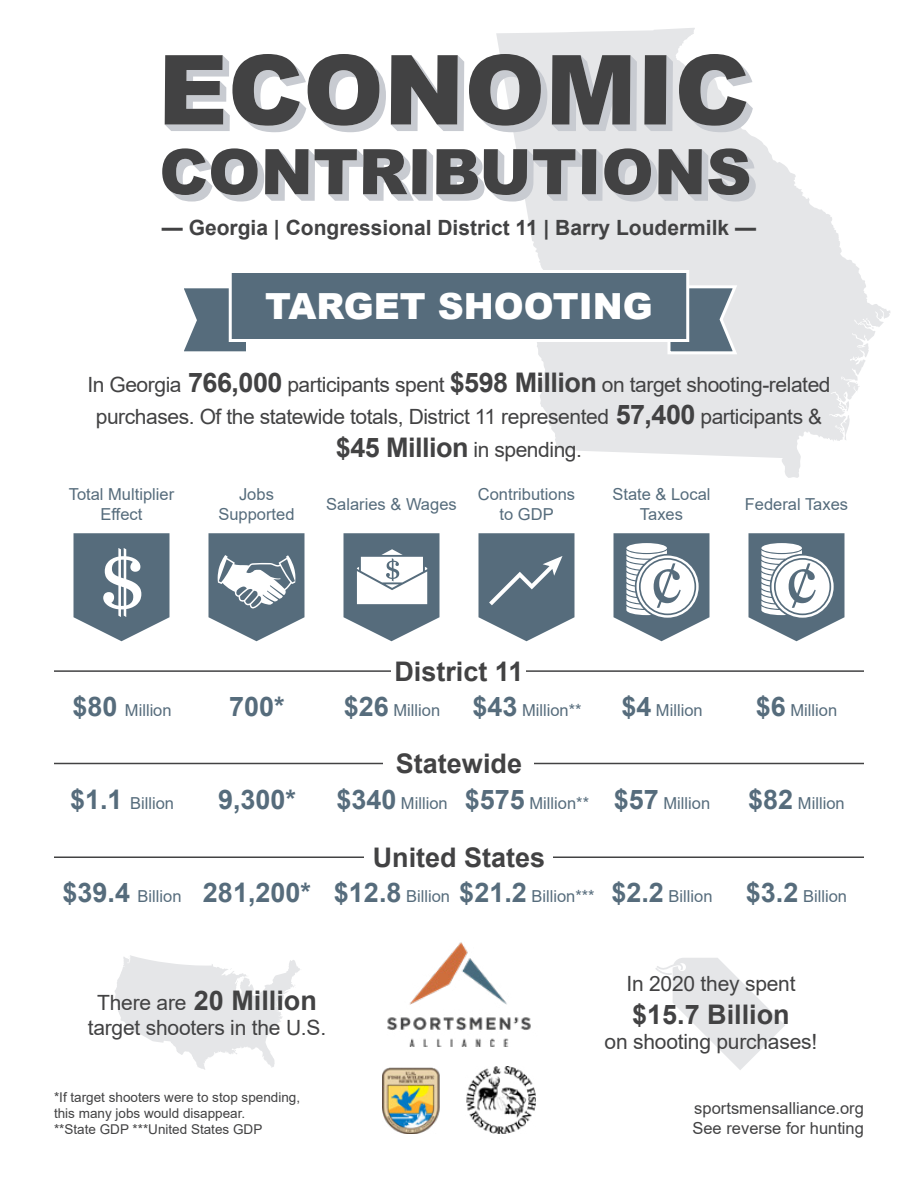
<style>
.page{position:relative;width:918px;height:1188px;background:#fff}
.page>*{position:absolute;margin:0;border:0;box-sizing:border-box;transform-origin:0 0}
.t1{font:900 36px "Arial";color:#fff}
.t2{font:700 27px "Arial";color:#424243}
.t3{font:700 27px "Arial";color:#566c7c}
.t4{font:21px/32.4px "Arial";letter-spacing:-.02em;color:#424243;text-align:center}
.t5{font:700 21px "Arial";color:#424243}
.t6{font:16.5px/19.8px "Arial";color:#566c7c;text-align:center}
.t7{font:16.5px/19.8px "Arial";color:#424243}
.t8{font:13.5px/16.2px "Arial";color:#424243}
.s1{font-weight:700;font-size:27px}
.s2{font-weight:400;font-size:21px}
</style>
<div class="page">
<svg style="left:496px;top:28px;width:395px;height:450px;fill:#e5e6e8"></svg>
<svg style="left:841px;top:377px;width:16px;height:6px"></svg>
<svg style="left:835px;top:393px;width:15px;height:48px"></svg>
<svg style="left:74px;top:533px;width:96px;height:108px"></svg>
<svg style="left:344px;top:533px;width:96px;height:108px"></svg>
<svg style="left:208px;top:533px;width:96px;height:108px"></svg>
<hr style="left:54px;top:856px;width:810px;height:2px;background:#424243">
<hr style="left:54px;top:763px;width:810px;height:1px;background:#424243">
<div style="left:384px;top:750px;width:150px;height:27px;background:#fff"></div>
<div style="left:364px;top:844px;width:190px;height:27px;background:#fff"></div>
<svg style="left:478px;top:533px;width:96px;height:108px;background:#718491"></svg>
<svg style="left:184px;top:268px;width:556px;height:89px"></svg>
<svg style="left:115px;top:955px;width:185px;height:115px"></svg>
<svg style="left:655px;top:958px;width:130px;height:112px"></svg>
<svg style="left:614px;top:533px;width:96px;height:108px"></svg>
<svg style="left:748px;top:533px;width:96px;height:108px"></svg>
<img style="left:387px;top:942px;width:144px;height:105px">
<img style="left:382px;top:1067px;width:58px;height:67px">
<img style="left:466px;top:1066px;width:70px;height:68px">
<svg style="left:165px;top:54px;width:472px;height:78px"></svg>
<svg style="left:644px;top:55px;width:29px;height:76px;background:#6f7072"></svg>
<svg style="left:679px;top:54px;width:74px;height:78px"></svg>
<svg style="left:162px;top:148px;width:594px;height:54px;background:#939496"></svg>
<hr style="left:54px;top:670px;width:810px;height:2px;background:#424243">
<div style="left:392px;top:658px;width:134px;height:27px;background:#fff"></div>
<p class="t5" style="left:162px;top:213px;width:596px">— Georgia | Congressional District 11 | Barry Loudermilk —</p>
<h1 class="t1" style="left:265px;top:280px;width:389px">TARGET SHOOTING</h1>
<p class="t4" style="left:87px;top:368px;width:745px">In Georgia <span class="s1">766,000</span> participants spent <span class="s1">$598 Million</span> on target shooting-related purchases. Of the statewide totals, District 11 represented <span class="s1">57,400</span> participants &amp; <span class="s1">$45 Million</span> in spending.</p>
<p class="t6" style="left:69px;top:484px;width:107px">Total Multiplier<br>Effect</p>
<p class="t6" style="left:218px;top:484px;width:78px">Jobs<br>Supported</p>
<p class="t6" style="left:326px;top:494px;width:132px">Salaries &amp; Wages</p>
<p class="t6" style="left:478px;top:484px;width:99px">Contributions to GDP</p>
<p class="t6" style="left:612px;top:484px;width:100px">State &amp; Local<br>Taxes</p>
<p class="t6" style="left:745px;top:494px;width:105px">Federal Taxes</p>
<h2 class="t2" style="left:394px;top:652px;width:131px">District 11</h2>
<p class="t6" style="left:72px;top:700px;width:101px"><span class="s1">$80</span> Million</p>
<h2 class="t3" style="left:229px;top:687px;width:57px">700*</h2>
<p class="t6" style="left:344px;top:700px;width:239px"><span class="s1">$26</span> Million <span class="s1">$43</span> Million**</p>
<p class="t6" style="left:621px;top:700px;width:83px"><span class="s1">$4</span> Million</p>
<p class="t6" style="left:756px;top:700px;width:83px"><span class="s1">$6</span> Million</p>
<h2 class="t2" style="left:396px;top:745px;width:128px">Statewide</h2>
<p class="t6" style="left:70px;top:794px;width:106px"><span class="s1">$1.1</span> Billion</p>
<h2 class="t3" style="left:218px;top:781px;width:80px">9,300*</h2>
<p class="t6" style="left:336px;top:794px;width:375px"><span class="s1">$340</span> Million <span class="s1">$575</span> Million** <span class="s1">$57</span> Million</p>
<p class="t6" style="left:748px;top:794px;width:98px"><span class="s1">$82</span> Million</p>
<h2 class="t2" style="left:373px;top:839px;width:174px">United States</h2>
<p class="t6" style="left:62px;top:886px;width:786px"><span class="s1">$39.4</span> Billion <span class="s1">281,200* $12.8</span> Billion <span class="s1">$21.2</span> Billion*** <span class="s1">$2.2</span> Billion <span class="s1">$3.2</span> Billion</p>
<h2 class="t2" style="left:97px;top:981px;width:221px"><span class="s2">There are</span> 20 Million</h2>
<p class="t4" style="left:88px;top:1011px;width:240px">target shooters in the U.S.</p>
<p class="t8" style="left:54px;top:1089px;width:248px">*If target shooters were to stop spending, this many jobs would disappear.<br>**State GDP ***United States GDP</p>
<p class="t4" style="left:626px;top:968px;width:171px">In 2020 they spent</p>
<h2 class="t2" style="left:632px;top:995px;width:159px">$15.7 Billion</h2>
<p class="t4" style="left:605px;top:1025px;width:214px">on shooting purchases!</p>
<p class="t7" style="left:692px;top:1098px;width:173px">sportsmensalliance.org<br>See reverse for hunting</p>
</div>
